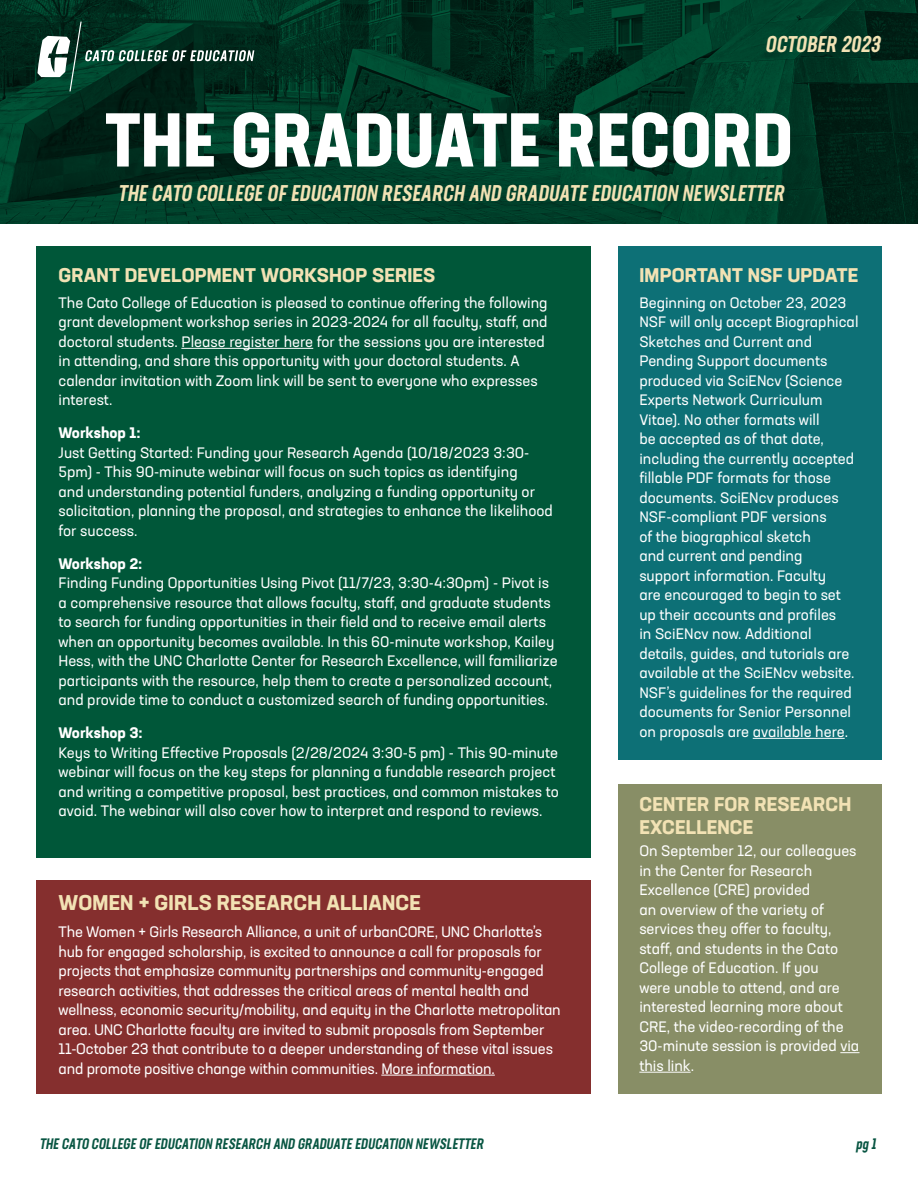
<style>
.page{position:relative;width:918px;height:1188px;background:#fff}
.page>*{position:absolute;margin:0;border:0;box-sizing:border-box;transform-origin:0 0}
.t1{font:700 condensed 75px "Neusa Next Std";letter-spacing:.01em;color:#fff}
.body{font:italic 500 22.5px "Neusa Next Std Compact";color:#f2e2b4}
.t2{font:700 21px "Neusa Next Std";letter-spacing:.01em;color:#f2e2b4}
.t3{font:700 19.5px/23.4px "Neusa Next Std";letter-spacing:.01em;color:#f2e2b4}
.body-2{font:15px/19.5px "Neusa Next Std";color:#fff}
.t4{font:italic 500 15px "Neusa Next Std Compact";color:#085542}
.s1{font-weight:700}
</style>
<div class="page">
<svg style="left:0;top:0;width:918px;height:224px;background:#003624"></svg>
<svg style="left:37px;top:22px;width:217px;height:69px;background:#1f483a"></svg>
<div style="left:36px;top:246px;width:555px;height:612px;background:#005739"></div>
<div style="left:618px;top:246px;width:264px;height:513px;background:#0d7076"></div>
<div style="left:618px;top:784px;width:264px;height:310px;background:#888e66"></div>
<div style="left:36px;top:880px;width:555px;height:214px;background:#852f2e"></div>
<hr style="left:381px;top:1075px;width:114px;height:1px;background:#fff">
<hr style="left:181px;top:348px;width:132px;height:1px;background:#fff">
<hr style="left:753px;top:738px;width:92px;height:1px;background:#fff">
<svg style="left:840px;top:1052px;width:20px;height:1px"></svg>
<hr style="left:639px;top:1072px;width:52px;height:1px;background:#fff">
<p class="body" style="left:765px;top:30px;width:121px">OCTOBER 2023</p>
<p class="t1" style="left:106px;top:92px;width:689px">THE GRADUATE RECORD</p>
<p class="body" style="left:118px;top:179px;width:672px">THE CATO COLLEGE OF EDUCATION RESEARCH AND GRADUATE EDUCATION NEWSLETTER</p>
<p class="t3" style="left:59px;top:263px;width:378px">GRANT DEVELOPMENT WORKSHOP SERIES</p>
<p class="body-2" style="left:58px;top:293px;width:491px">The Cato College of Education is pleased to continue offering the following grant development workshop series in 2023-2024 for all faculty, staff, and doctoral students. Please register here for the sessions you are interested in attending, and share this opportunity with your doctoral students. A calendar invitation with Zoom link will be sent to everyone who expresses interest.</p>
<p class="body-2" style="left:58px;top:423px;width:496px"><span class="s1">Workshop 1:<br></span>Just Getting Started: Funding your Research Agenda (10/18/2023 3:30- 5pm) - This 90-minute webinar will focus on such topics as identifying<br>and understanding potential funders, analyzing a funding opportunity or solicitation, planning the proposal, and strategies to enhance the likelihood for success.</p>
<p class="body-2" style="left:58px;top:554px;width:501px"><span class="s1">Workshop 2:<br></span>Finding Funding Opportunities Using Pivot (11/7/23, 3:30-4:30pm) - Pivot is a comprehensive resource that allows faculty, staff, and graduate students to search for funding opportunities in their field and to receive email alerts when an opportunity becomes available. In this 60-minute workshop, Kailey Hess, with the UNC Charlotte Center for Research Excellence, will familiarize participants with the resource, help them to create a personalized account, and provide time to conduct a customized search of funding opportunities.</p>
<p class="body-2" style="left:58px;top:723px;width:502px"><span class="s1">Workshop 3:<br></span>Keys to Writing Effective Proposals (2/28/2024 3:30-5 pm) - This 90-minute webinar will focus on the key steps for planning a fundable research project and writing a competitive proposal, best practices, and common mistakes to avoid. The webinar will also cover how to interpret and respond to reviews.</p>
<p class="t2" style="left:59px;top:889px;width:364px">WOMEN + GIRLS RESEARCH ALLIANCE</p>
<p class="body-2" style="left:58px;top:922px;width:504px">The Women + Girls Research Alliance, a unit of urbanCORE, UNC Charlotte’s hub for engaged scholarship, is excited to announce a call for proposals for projects that emphasize community partnerships and community-engaged research activities, that addresses the critical areas of mental health and wellness, economic security/mobility, and equity in the Charlotte metropolitan area. UNC Charlotte faculty are invited to submit proposals from September 11-October 23 that contribute to a deeper understanding of these vital issues and promote positive change within communities. More information.</p>
<p class="t3" style="left:639px;top:263px;width:220px">IMPORTANT NSF UPDATE</p>
<p class="body-2" style="left:639px;top:293px;width:221px">Beginning on October 23, 2023<br>NSF will only accept Biographical<br>Sketches and Current and<br>Pending Support documents produced via SciENcv (Science<br>Experts Network Curriculum<br>Vitae). No other formats will<br>be accepted as of that date, including the currently accepted fillable PDF formats for those documents. SciENcv produces<br>NSF-compliant PDF versions<br>of the biographical sketch<br>and current and pending<br>support information. Faculty<br>are encouraged to begin to set up their accounts and profiles<br>in SciENcv now. Additional details, guides, and tutorials are available at the SciENcv website.<br>NSF’s guidelines for the required documents for Senior Personnel on proposals are available here.</p>
<p class="t3" style="left:639px;top:792px;width:213px">CENTER FOR RESEARCH<br>EXCELLENCE</p>
<p class="body-2" style="left:639px;top:841px;width:221px">On September 12, our colleagues in the Center for Research<br>Excellence (CRE) provided<br>an overview of the variety of services they offer to faculty, staff, and students in the Cato<br>College of Education. If you<br>were unable to attend, and are interested learning more about<br>CRE, the video-recording of the<br>30-minute session is provided via this link.</p>
<p class="t4" style="left:39px;top:1134px;width:448px">THE CATO COLLEGE OF EDUCATION RESEARCH AND GRADUATE EDUCATION NEWSLETTER</p>
<p class="t4" style="left:856px;top:1134px;width:25px">pg 1</p>
</div>
